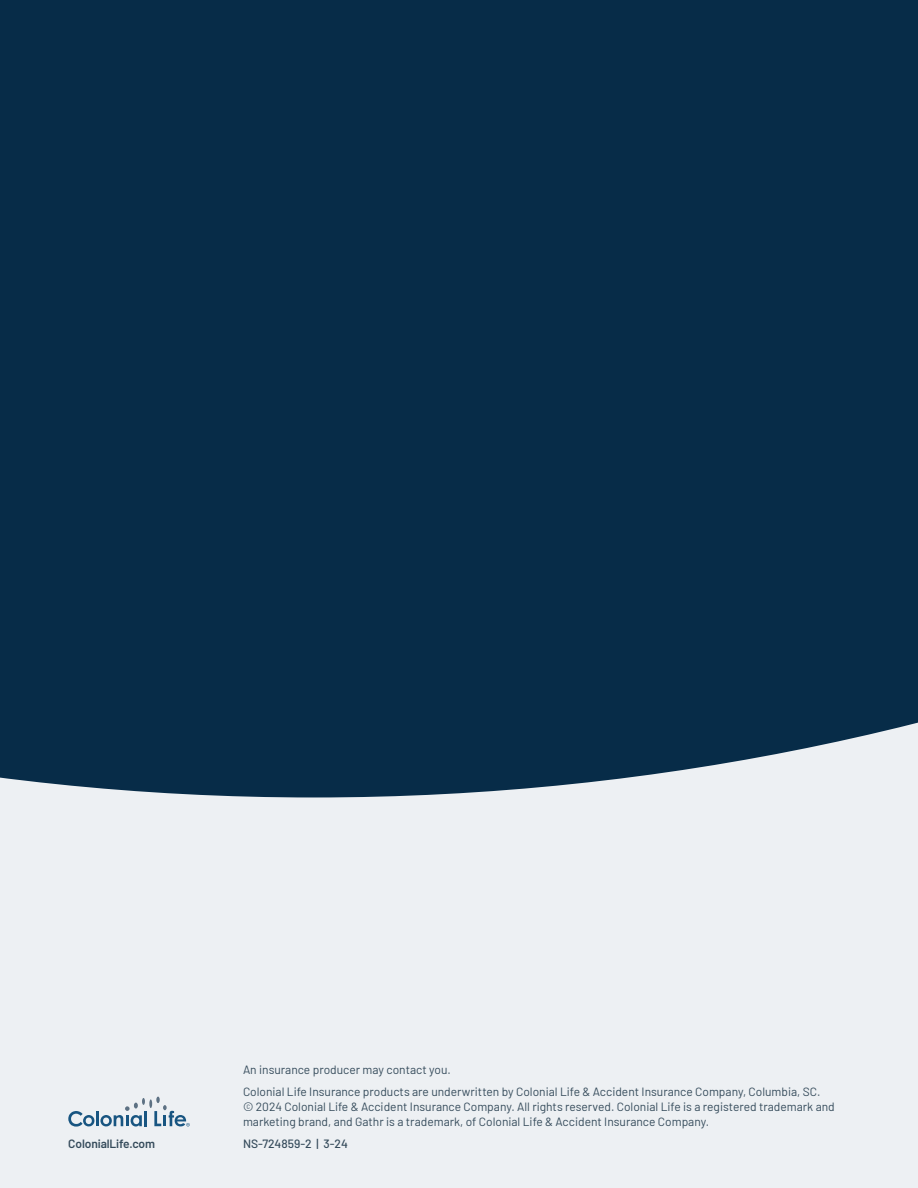
<style>
.page{position:relative;width:918px;height:1188px;background:#fff}
.page>*{position:absolute;margin:0;border:0;box-sizing:border-box;transform-origin:0 0}
.Disclaimer_-_Black{font:12px/15px "Barlow";color:#354b5b}
.t1{font:600 12px "Barlow";letter-spacing:-.01em;color:#354b5b}
.t2{font:500 12px "Barlow";color:#354b5b}
</style>
<div class="page">
<div style="left:0;top:631px;width:918px;height:557px;background:#edf0f3"></div>
<div style="left:0;top:0;width:918px;height:797px;background:#072c48"></div>
<svg style="left:68px;top:1111px;width:26px;height:16px"></svg>
<hr style="left:96px;top:1111px;width:3px;height:15px;background:#185581">
<svg style="left:100px;top:1097px;width:90px;height:30px"></svg>
<p class="t1" style="left:68px;top:1134px;width:88px">ColonialLife.com</p>
<p class="Disclaimer_-_Black" style="left:243px;top:1061px;width:209px">An insurance producer may contact you.</p>
<p class="Disclaimer_-_Black" style="left:243px;top:1083px;width:579px">Colonial Life Insurance products are underwritten by Colonial Life &amp; Accident Insurance Company, Columbia, SC.</p>
<p class="Disclaimer_-_Black" style="left:243px;top:1098px;width:593px">© 2024 Colonial Life &amp; Accident Insurance Company. All rights reserved. Colonial Life is a registered trademark and marketing brand, and Gathr is a trademark, of Colonial Life &amp; Accident Insurance Company.</p>
<p class="t2" style="left:243px;top:1134px;width:106px">NS-724859-2 | 3-24</p>
</div>
